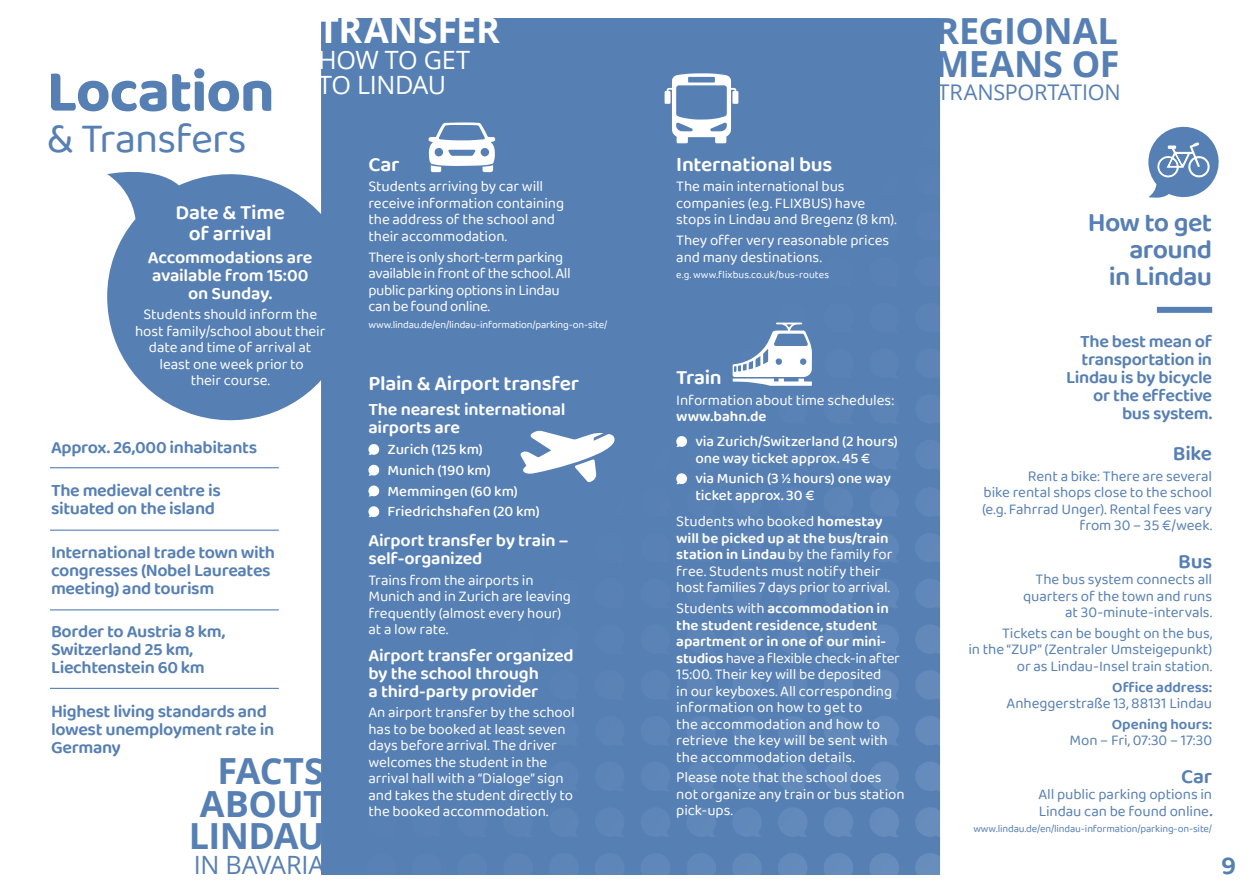
<style>
.page{position:relative;width:1259px;height:893px;background:#fff}
.page>*{position:absolute;margin:0;border:0;box-sizing:border-box;transform-origin:0 0}
.t1{font:700 60px "Baloo 2";letter-spacing:-.02em;color:#567fb4}
.t2{font:42px "Baloo 2";letter-spacing:-.02em;color:#567fb4}
.t3{font:700 36px/32.4px "Open Sans";letter-spacing:-.015em;color:#567fb4;text-align:right}
.t4{font:700 36px "Open Sans";letter-spacing:-.01em;color:#fff}
.t5{font:600 27px/27px "Baloo 2";letter-spacing:-.025em;color:#567fb4;text-align:right}
.t6{font:25.2px/25.2px "Open Sans";letter-spacing:-.02em;color:#fff}
.t7{font:25.2px "Open Sans";letter-spacing:-.01em;color:#567fb4}
.t8{font:21.6px "Open Sans";letter-spacing:-.01em;color:#567fb4}
.t9{font:600 21px/21px "Baloo 2";letter-spacing:-.015em;color:#fff;text-align:center}
.t10{font:600 21px "Baloo 2";letter-spacing:-.01em;color:#567fb4}
.t11{font:600 18px/18px "Baloo 2";letter-spacing:-.02em;color:#567fb4}
.t12{font:600 18px/18px "Baloo 2";letter-spacing:-.01em;color:#fff}
.t13{font:15px/16.5px "Baloo 2";letter-spacing:-.005em;color:#fff}
.t14{font:15px/16.5px "Baloo 2";letter-spacing:-.005em;color:#567fb4;text-align:right}
.t15{font:500 15px/20.7px "Baloo 2";letter-spacing:-.005em;color:#fff}
.t16{font:15px/16.5px "Baloo 2";letter-spacing:-.025em;color:#fff}
.t17{font:600 15px "Baloo 2";letter-spacing:-.005em;color:#567fb4}
.t18{font:600 15px "Baloo 2";letter-spacing:-.005em;color:#fff}
.t19{font:10.5px "Baloo 2";letter-spacing:-.01em;color:#fff}
.t20{font:10.5px "Baloo 2";letter-spacing:-.015em;color:#567fb4}
.s1{font-weight:600}
.s2{font-weight:600;font-style:italic}
</style>
<div class="page">
<div style="left:312px;top:9px;width:637px;height:875px;background:#567fb4"></div>
<svg style="left:916px;top:579px;width:23px;height:29px"></svg>
<svg style="left:872px;top:626px;width:27px;height:28px"></svg>
<svg style="left:916px;top:625px;width:23px;height:29px"></svg>
<svg style="left:830px;top:674px;width:23px;height:25px"></svg>
<svg style="left:870px;top:670px;width:29px;height:30px"></svg>
<svg style="left:916px;top:670px;width:23px;height:29px"></svg>
<svg style="left:790px;top:725px;width:17px;height:20px"></svg>
<svg style="left:824px;top:716px;width:29px;height:29px"></svg>
<svg style="left:870px;top:716px;width:29px;height:29px"></svg>
<svg style="left:915px;top:716px;width:24px;height:29px"></svg>
<svg style="left:752px;top:779px;width:9px;height:12px"></svg>
<svg style="left:778px;top:762px;width:29px;height:29px"></svg>
<svg style="left:824px;top:762px;width:29px;height:29px"></svg>
<svg style="left:870px;top:762px;width:29px;height:29px"></svg>
<svg style="left:915px;top:762px;width:24px;height:29px"></svg>
<svg style="left:733px;top:808px;width:28px;height:29px"></svg>
<svg style="left:778px;top:808px;width:29px;height:29px"></svg>
<svg style="left:824px;top:808px;width:29px;height:29px"></svg>
<svg style="left:870px;top:808px;width:29px;height:29px"></svg>
<svg style="left:915px;top:807px;width:24px;height:30px"></svg>
<svg style="left:687px;top:854px;width:29px;height:20px"></svg>
<svg style="left:733px;top:853px;width:28px;height:21px"></svg>
<svg style="left:778px;top:853px;width:29px;height:21px"></svg>
<svg style="left:824px;top:853px;width:29px;height:21px"></svg>
<svg style="left:870px;top:853px;width:29px;height:21px"></svg>
<svg style="left:915px;top:853px;width:24px;height:21px"></svg>
<div style="left:303px;top:0;width:655px;height:893px;border:18px solid #fff"></div>
<hr style="left:50px;top:467px;width:229px;height:1px;background:#567fb4">
<hr style="left:50px;top:530px;width:229px;height:1px;background:#567fb4">
<hr style="left:50px;top:688px;width:229px;height:1px;background:#567fb4">
<hr style="left:50px;top:609px;width:229px;height:1px;background:#567fb4">
<svg style="left:520px;top:431px;width:95px;height:52px"></svg>
<svg style="left:107px;top:163px;width:215px;height:268px;fill:#567fb4"></svg>
<svg style="left:676px;top:436px;width:11px;height:49px"></svg>
<svg style="left:368px;top:444px;width:12px;height:32px"></svg>
<svg style="left:368px;top:485px;width:12px;height:33px"></svg>
<svg style="left:732px;top:322px;width:80px;height:64px"></svg>
<svg style="left:428px;top:122px;width:67px;height:51px"></svg>
<svg style="left:664px;top:73px;width:75px;height:71px"></svg>
<div style="left:1157px;top:307px;width:55px;height:6px;background:#567fb4"></div>
<svg style="left:1148px;top:126px;width:71px;height:72px"></svg>
<h1 class="t1" style="left:47px;top:55px;width:229px">Location</h1>
<h2 class="t2" style="left:47px;top:110px;width:201px">&amp; Transfers</h2>
<h3 class="t4" style="left:318px;top:5px;width:183px">TRANSFER</h3>
<h3 class="t6" style="left:318px;top:46px;width:154px">HOW TO GET<br>TO LINDAU</h3>
<h3 class="t9" style="left:176px;top:203px;width:111px">Date &amp; Time of arrival</h3>
<p class="t12" style="left:148px;top:249px;width:166px;text-align:center">Accommodations are available from 15:00 on Sunday.</p>
<p class="t13" style="left:135px;top:307px;width:192px;text-align:center">Students should inform the host family/school about their date and time of arrival at least one week prior to<br>their course.</p>
<p class="t11" style="left:51px;top:439px;width:208px">Approx. 26,000 inhabitants</p>
<p class="t11" style="left:51px;top:482px;width:171px">The medieval centre is situated on the island</p>
<p class="t11" style="left:51px;top:544px;width:226px">International trade town with congresses (Nobel Laureates meeting) and tourism</p>
<p class="t11" style="left:51px;top:623px;width:176px">Border to Austria 8 km,<br>Switzerland 25 km,<br>Liechtenstein 60 km</p>
<p class="t11" style="left:51px;top:703px;width:225px">Highest living standards and lowest unemployment rate in<br>Germany</p>
<h3 class="t3" style="left:189px;top:754px;width:138px">FACTS<br>ABOUT<br>LINDAU</h3>
<h3 class="t7" style="left:194px;top:848px;width:132px">IN BAVARIA</h3>
<h3 class="t9" style="left:368px;top:154px;width:33px">Car</h3>
<p class="t13" style="left:368px;top:179px;width:197px">Students arriving by car will receive information containing the address of the school and their accommodation.</p>
<p class="t16" style="left:368px;top:249px;width:204px">There is only short-term parking available in front of the school. All public parking options in Lindau can be found online.</p>
<p class="t19" style="left:368px;top:317px;width:240px">www.lindau.de/en/lindau-information/parking-on-site/</p>
<h3 class="t9" style="left:368px;top:374px;width:212px">Plain &amp; Airport transfer</h3>
<p class="t12" style="left:368px;top:401px;width:199px">The nearest international airports are</p>
<p class="t15" style="left:387px;top:440px;width:154px">Zurich (125 km)<br>Munich (190 km)<br>Memmingen (60 km)<br>Friedrichshafen (20 km)</p>
<p class="t12" style="left:368px;top:532px;width:202px">Airport transfer by train – self-organized</p>
<p class="t13" style="left:368px;top:572px;width:204px">Trains from the airports in<br>Munich and in Zurich are leaving frequently (almost every hour) at a low rate.</p>
<p class="t12" style="left:368px;top:647px;width:207px">Airport transfer organized by the school through<br>a third-party provider</p>
<p class="t13" style="left:368px;top:705px;width:208px">An airport transfer by the school has to be booked at least seven days before arrival. The driver welcomes the student in the arrival hall with a “Dialoge” sign and takes the student directly to the booked accommodation.</p>
<h3 class="t9" style="left:676px;top:154px;width:157px">International bus</h3>
<p class="t13" style="left:676px;top:179px;width:222px">The main international bus companies (e.g. FLIXBUS) have stops in Lindau and Bregenz (8 km).</p>
<p class="t13" style="left:676px;top:233px;width:214px">They offer very reasonable prices and many destinations.</p>
<p class="t19" style="left:676px;top:267px;width:154px">e.g. www.flixbus.co.uk/bus-routes</p>
<h3 class="t9" style="left:676px;top:368px;width:47px">Train</h3>
<p class="t13" style="left:676px;top:392px;width:219px">Information about time schedules:</p>
<p class="t18" style="left:676px;top:405px;width:92px">www.bahn.de</p>
<p class="t15" style="left:695px;top:434px;width:204px;line-height:16.5px">via Zurich/Switzerland (2 hours) one way ticket approx. 45 €</p>
<p class="t15" style="left:695px;top:471px;width:197px;line-height:16.5px">via Munich (3 ½ hours) one way ticket approx. 30 €</p>
<p class="t13" style="left:676px;top:514px;width:218px">Students who booked <span class="s1">homestay will be picked up at the bus/train station in Lindau</span> by the family for free. Students must notify their host families 7 days prior to arrival.</p>
<p class="t13" style="left:676px;top:601px;width:225px">Students with <span class="s1">accommodation in the student residence, student apartment or in one of our mini&shy;studios</span> have a flexible check-in after<br>15:00. Their key will be deposited<br>in our keyboxes. All corresponding information on how to get to<br>the accommodation and how to retrieve the key will be sent with the accommodation details.</p>
<p class="t13" style="left:676px;top:770px;width:230px">Please note that the school does not organize any train or bus station pick-ups.</p>
<h3 class="t3" style="left:935px;top:14px;width:186px;text-align:left">REGIONAL<br>MEANS OF</h3>
<h3 class="t8" style="left:937px;top:77px;width:185px">TRANSPORTATION</h3>
<h3 class="t5" style="left:1087px;top:210px;width:126px">How to get around<br>in Lindau</h3>
<p class="t11" style="left:1066px;top:333px;width:147px;text-align:right">The best mean of transportation in<br>Lindau is by bicycle or the effective bus system.</p>
<h3 class="t10" style="left:1172px;top:438px;width:41px">Bike</h3>
<p class="t14" style="left:982px;top:469px;width:232px">Rent a bike: There are several<br>bike rental shops close to the school (e.g. Fahrrad Unger). Rental fees vary from 30 – 35 €/week.</p>
<h3 class="t10" style="left:1178px;top:546px;width:36px">Bus</h3>
<p class="t14" style="left:1023px;top:572px;width:190px">The bus system connects all quarters of the town and runs at 30-minute-intervals.</p>
<p class="t14" style="left:968px;top:626px;width:245px">Tickets can be bought on the bus,<br>in the “ZUP” (Zentraler Umsteigepunkt) or as Lindau-Insel train station.</p>
<p class="t17" style="left:1112px;top:676px;width:101px">Office address:</p>
<p class="t14" style="left:1006px;top:696px;width:207px">Anheggerstraße 13, 88131 Lindau</p>
<p class="t17" style="left:1111px;top:713px;width:102px">Opening hours:</p>
<p class="t14" style="left:1069px;top:733px;width:144px">Mon – Fri, 07:30 – 17:30</p>
<h3 class="t10" style="left:1181px;top:761px;width:33px">Car</h3>
<p class="t14" style="left:1038px;top:787px;width:181px;text-align:left">All public parking options in<br>Lindau can be found online<span class="s2">.</span></p>
<p class="t20" style="left:973px;top:821px;width:240px">www.lindau.de/en/lindau-information/parking-on-site/</p>
<h3 class="t5" style="left:1221px;top:853px;width:16px">9</h3>
</div>
